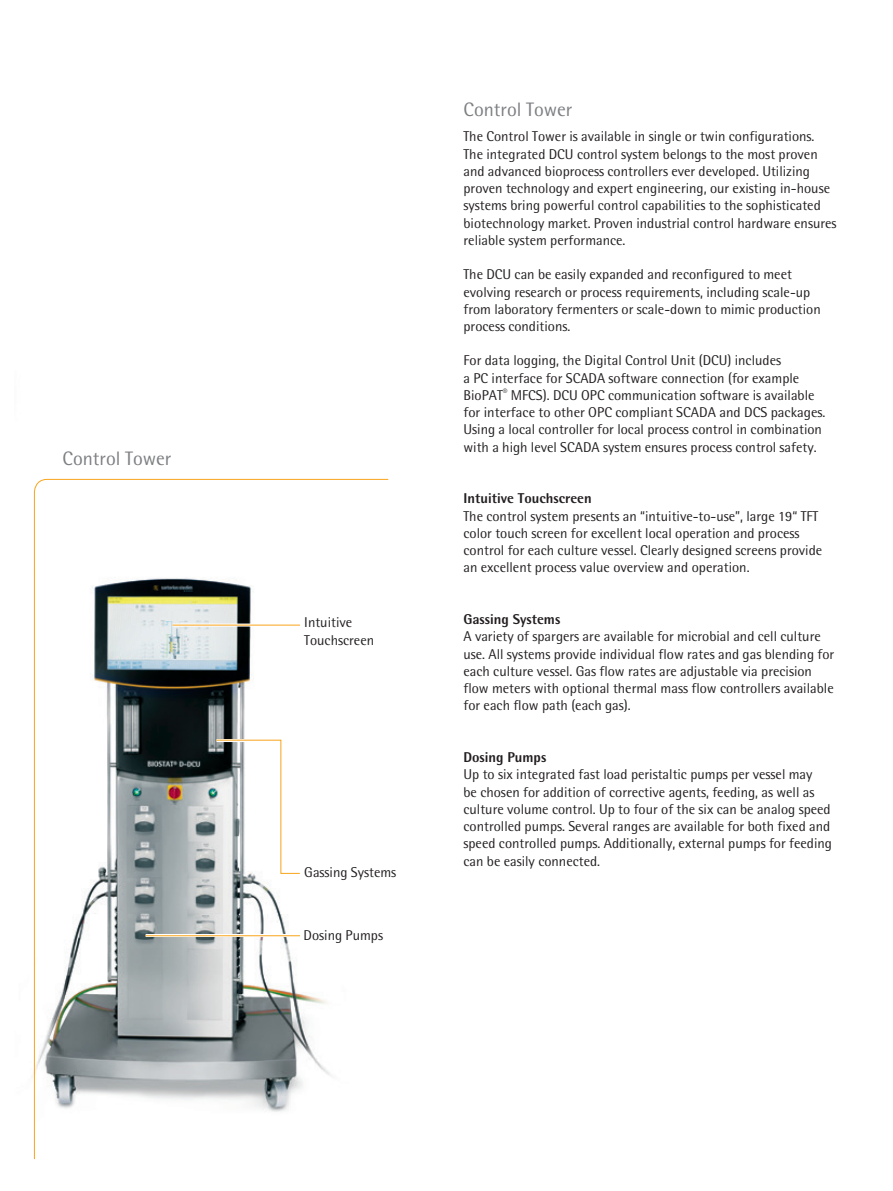
<style>
.page{position:relative;width:893px;height:1191px;background:#fff}
.page>*{position:absolute;margin:0;border:0;box-sizing:border-box;transform-origin:0 0}
.t1{font:19.5px "Sartorius Rotis Sans 2013";color:#7c7e81}
.t2{font:14.25px/17.2px "Sartorius Rotis Sans 2013";color:#231f20}
.t3{font:800 14.25px "Sartorius Rotis Sans 2013";color:#231f20}
</style>
<div class="page">
<svg style="left:34px;top:478px;width:355px;height:681px"></svg>
<hr style="left:173px;top:623px;width:127px;height:3px;background:#fff">
<hr style="left:172px;top:624px;width:128px;height:1px;background:#f9a51b">
<hr style="left:146px;top:934px;width:154px;height:3px;background:#fff">
<hr style="left:145px;top:935px;width:155px;height:1px;background:#f9a51b">
<svg style="left:214px;top:737px;width:89px;height:139px"></svg>
<h1 class="t1" style="left:63px;top:447px;width:110px">Control Tower</h1>
<p class="t2" style="left:304px;top:614px;width:71px">Intuitive<br>Touchscreen</p>
<p class="t2" style="left:304px;top:863px;width:93px">Gassing Systems</p>
<p class="t2" style="left:304px;top:926px;width:81px">Dosing Pumps</p>
<h1 class="t1" style="left:463px;top:97px;width:110px">Control Tower</h1>
<p class="t2" style="left:463px;top:128px;width:375px">The Control Tower is available in single or twin configurations.<br>The integrated DCU control system belongs to the most proven and advanced bioprocess controllers ever developed. Utilizing proven technology and expert engineering, our existing in-house systems bring powerful control capabilities to the sophisticated biotechnology market. Proven industrial control hardware ensures reliable system performance.</p>
<p class="t2" style="left:463px;top:266px;width:359px">The DCU can be easily expanded and reconfigured to meet evolving research or process requirements, including scale-up from laboratory fermenters or scale-down to mimic production process conditions.</p>
<p class="t2" style="left:463px;top:352px;width:363px">For data logging, the Digital Control Unit (DCU) includes<br>a PC interface for SCADA software connection (for example BioPAT<sup>®</sup> MFCS). DCU OPC communication software is available for interface to other OPC compliant SCADA and DCS packages.<br>Using a local controller for local process control in combination with a high level SCADA system ensures process control safety.</p>
<p class="t3" style="left:463px;top:489px;width:130px">Intuitive Touchscreen</p>
<p class="t2" style="left:463px;top:507px;width:360px">The control system presents an “intuitive-to-use”, large 19“ TFT color touch screen for excellent local operation and process control for each culture vessel. Clearly designed screens provide an excellent process value overview and operation.</p>
<p class="t3" style="left:463px;top:610px;width:98px">Gassing Systems</p>
<p class="t2" style="left:463px;top:628px;width:372px">A variety of spargers are available for microbial and cell culture use. All systems provide individual flow rates and gas blending for each culture vessel. Gas flow rates are adjustable via precision flow meters with optional thermal mass flow controllers available for each flow path (each gas).</p>
<p class="t3" style="left:463px;top:748px;width:84px">Dosing Pumps</p>
<p class="t2" style="left:463px;top:765px;width:370px">Up to six integrated fast load peristaltic pumps per vessel may<br>be chosen for addition of corrective agents, feeding, as well as culture volume control. Up to four of the six can be analog speed controlled pumps. Several ranges are available for both fixed and speed controlled pumps. Additionally, external pumps for feeding can be easily connected.</p>
</div>
